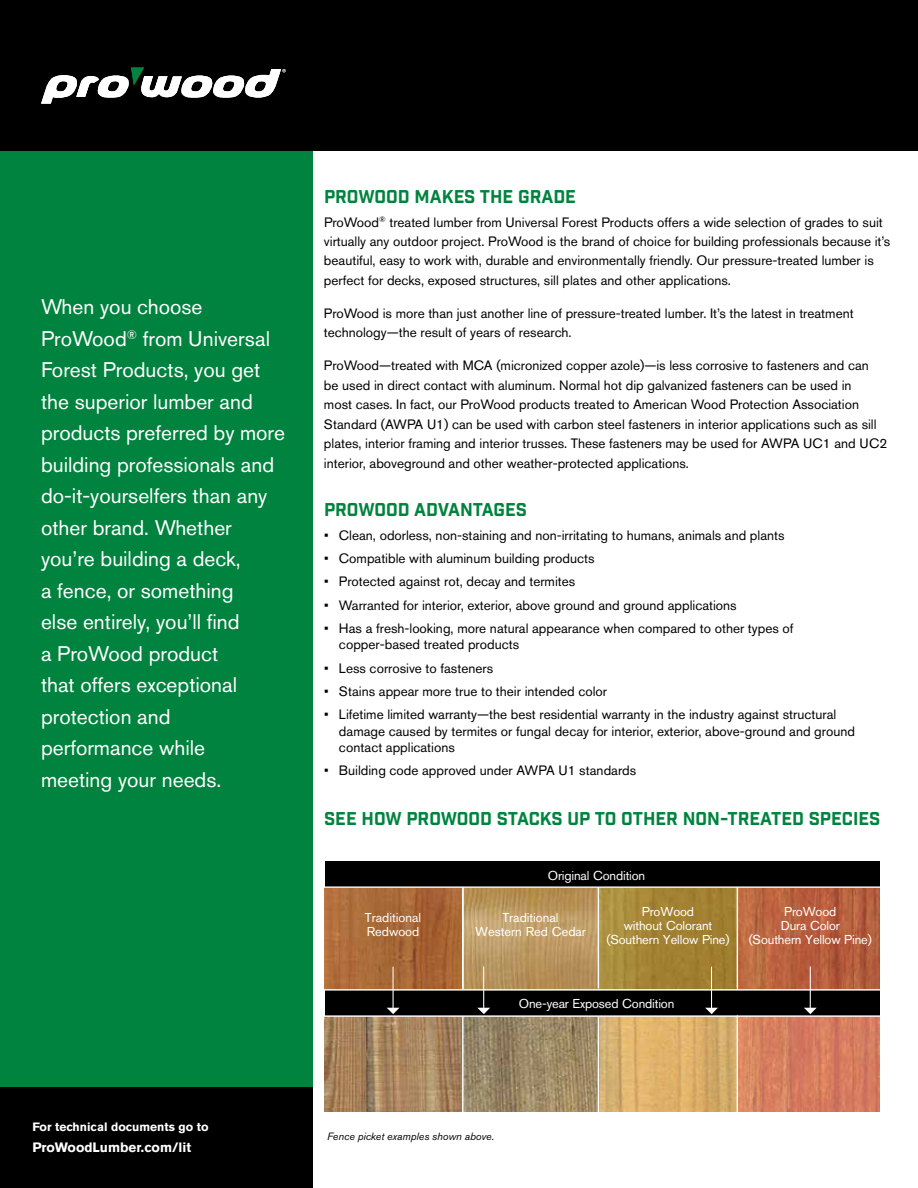
<style>
.page{position:relative;width:918px;height:1188px;background:#fff}
.page>*{position:absolute;margin:0;border:0;box-sizing:border-box;transform-origin:0 0}
.t1{font:21px/31.5px "Akzidenz Grotesk Std";color:#fff}
.t2{font:18px "Industry Inc Base";color:#00833e}
.t3{font:13.5px/19.5px "Akzidenz Grotesk Std";color:#000}
.t4{font:700 13.5px "Akzidenz Grotesk Std";color:#fff}
.t5{font:12.75px/14.2px "Akzidenz Grotesk Std";letter-spacing:-.01em;color:#fff;text-align:center}
.t6{font:700 12px "Akzidenz Grotesk Std";color:#fff}
.t7{font:italic 10.5px "Akzidenz Grotesk Std";color:#000}
</style>
<div class="page">
<div style="left:0;top:137px;width:312px;height:1051px;background:#00833e"></div>
<div style="left:0;top:0;width:918px;height:150px;background:#000"></div>
<svg style="left:41px;top:68px;width:245px;height:36px"></svg>
<div style="left:0;top:1088px;width:312px;height:100px;background:#000"></div>
<img style="left:738px;top:1017px;width:141px;height:94px">
<img style="left:738px;top:888px;width:141px;height:101px">
<img style="left:325px;top:1017px;width:137px;height:94px">
<svg style="left:464px;top:1017px;width:134px;height:94px;background:#9a8866"></svg>
<img style="left:325px;top:888px;width:137px;height:101px">
<svg style="left:464px;top:888px;width:135px;height:101px;background:#ba9761"></svg>
<div style="left:599px;top:888px;width:137px;height:102px;background:linear-gradient(to right,#ac903f,#9c792b)"></div>
<svg style="left:599px;top:1017px;width:137px;height:94px;background:#dab06b"></svg>
<div style="left:325px;top:861px;width:554px;height:27px;background:#000"></div>
<div style="left:325px;top:990px;width:554px;height:25px;background:#000"></div>
<hr style="left:321px;top:886px;width:567px;height:2px;background:#fff">
<hr style="left:321px;top:989px;width:567px;height:2px;background:#fff">
<hr style="left:598px;top:887px;width:1px;height:101px;background:#fff">
<svg style="left:705px;top:1008px;width:13px;height:6px"></svg>
<hr style="left:711px;top:967px;width:1px;height:42px;background:#fff">
<svg style="left:804px;top:1008px;width:13px;height:6px"></svg>
<hr style="left:810px;top:966px;width:1px;height:43px;background:#fff">
<svg style="left:477px;top:1008px;width:13px;height:6px"></svg>
<hr style="left:483px;top:966px;width:1px;height:43px;background:#fff">
<svg style="left:387px;top:1008px;width:12px;height:6px"></svg>
<hr style="left:393px;top:967px;width:1px;height:42px;background:#fff">
<p class="t1" style="left:41px;top:291px;width:246px">When you choose<br>ProWood<sup>®</sup> from Universal<br>Forest Products, you get the superior lumber and products preferred by more building professionals and do-it-yourselfers than any other brand. Whether you’re building a deck,<br>a fence, or something<br>else entirely, you’ll find<br>a ProWood product<br>that offers exceptional protection and performance while<br>meeting your needs.</p>
<h2 class="t2" style="left:324px;top:185px;width:253px">PROWOOD MAKES THE GRADE</h2>
<p class="t3" style="left:324px;top:212px;width:568px">ProWood<sup>®</sup> treated lumber from Universal Forest Products offers a wide selection of grades to suit virtually any outdoor project. ProWood is the brand of choice for building professionals because it’s beautiful, easy to work with, durable and environmentally friendly. Our pressure-treated lumber is perfect for decks, exposed structures, sill plates and other applications.</p>
<p class="t3" style="left:324px;top:303px;width:531px">ProWood is more than just another line of pressure-treated lumber. It’s the latest in treatment technology—the result of years of research.</p>
<p class="t3" style="left:324px;top:356px;width:565px">ProWood—treated with MCA (micronized copper azole)—is less corrosive to fasteners and can<br>be used in direct contact with aluminum. Normal hot dip galvanized fasteners can be used in<br>most cases. In fact, our ProWood products treated to American Wood Protection Association Standard (AWPA U1) can be used with carbon steel fasteners in interior applications such as sill plates, interior framing and interior trusses. These fasteners may be used for AWPA UC1 and UC2 interior, aboveground and other weather-protected applications.</p>
<h2 class="t2" style="left:324px;top:499px;width:205px">PROWOOD ADVANTAGES</h2>
<p class="t3" style="left:324px;top:525px;width:462px">• Clean, odorless, non-staining and non-irritating to humans, animals and plants</p>
<p class="t3" style="left:324px;top:549px;width:272px">• Compatible with aluminum building products</p>
<p class="t3" style="left:324px;top:572px;width:253px">• Protected against rot, decay and termites</p>
<p class="t3" style="left:324px;top:595px;width:414px">• Warranted for interior, exterior, above ground and ground applications</p>
<p class="t3" style="left:339px;top:620px;width:456px;line-height:16.5px;text-indent:-15px">• Has a fresh-looking, more natural appearance when compared to other types of copper-based treated products</p>
<p class="t3" style="left:324px;top:658px;width:171px">• Less corrosive to fasteners</p>
<p class="t3" style="left:324px;top:681px;width:285px">• Stains appear more true to their intended color</p>
<p class="t3" style="left:339px;top:706px;width:518px;line-height:16.5px;text-indent:-15px">• Lifetime limited warranty—the best residential warranty in the industry against structural damage caused by termites or fungal decay for interior, exterior, above-ground and ground contact applications</p>
<p class="t3" style="left:324px;top:761px;width:314px">• Building code approved under AWPA U1 standards</p>
<h2 class="t2" style="left:324px;top:808px;width:558px">SEE HOW PROWOOD STACKS UP TO OTHER NON-TREATED SPECIES</h2>
<p class="t5" style="left:365px;top:910px;width:58px;text-align:left">Traditional<br>Redwood</p>
<p class="t5" style="left:548px;top:868px;width:99px">Original Condition</p>
<p class="t5" style="left:475px;top:910px;width:112px">Traditional<br>Western Red Cedar</p>
<p class="t5" style="left:606px;top:904px;width:125px">ProWood<br>without Colorant (Southern Yellow Pine)</p>
<p class="t5" style="left:749px;top:904px;width:125px">ProWood<br>Dura Color<br>(Southern Yellow Pine)</p>
<p class="t5" style="left:519px;top:996px;width:157px">One-year Exposed Condition</p>
<p class="t6" style="left:32px;top:1120px;width:178px">For technical documents go to</p>
<p class="t4" style="left:32px;top:1140px;width:160px">ProWoodLumber.com/lit</p>
<p class="t7" style="left:327px;top:1130px;width:169px">Fence picket examples shown above.</p>
</div>
